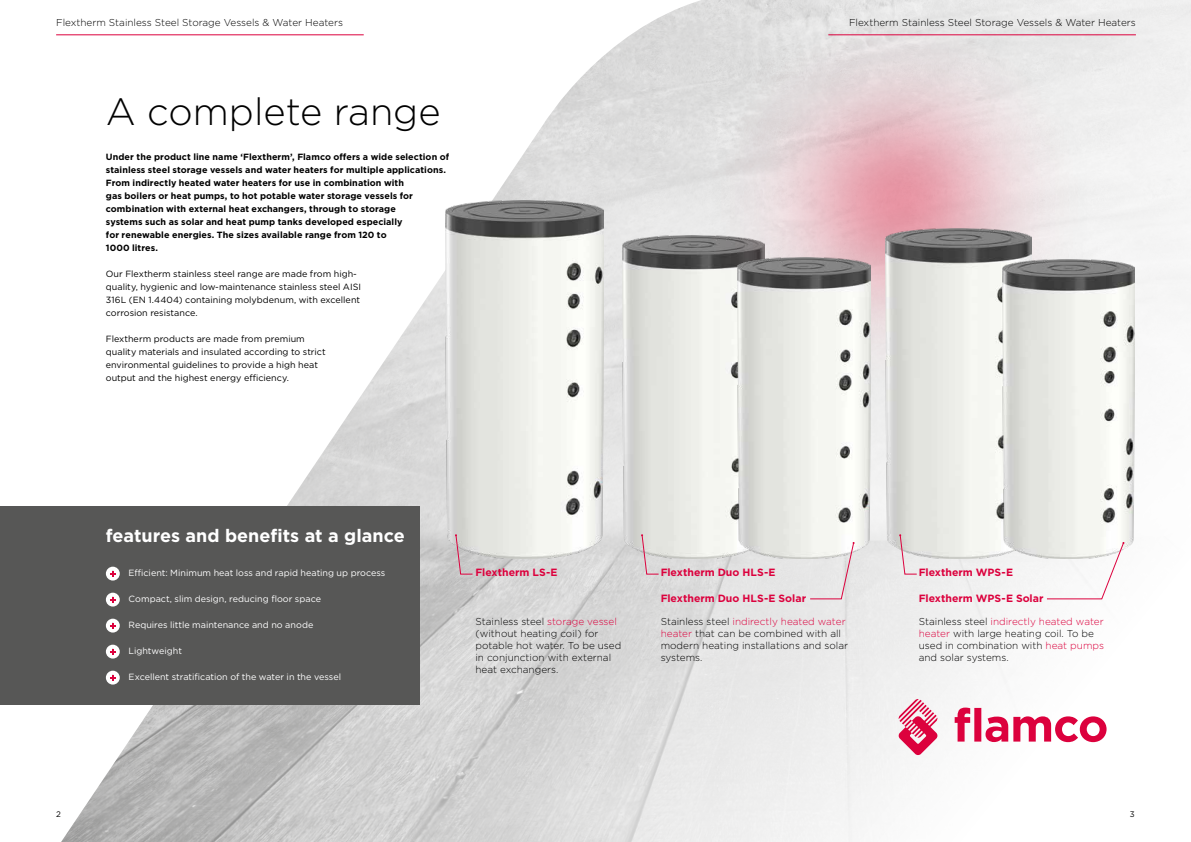
<style>
.page{position:relative;width:1191px;height:842px;background:#fff}
.page>*{position:absolute;margin:0;border:0;box-sizing:border-box;transform-origin:0 0}
.t1{font:300 38px "Gotham";color:#000}
.t2{font:700 18px "Gotham";color:#fff}
.t3{font:700 10.5px "Gotham";color:#dc013d}
.t4{font:300 10px/12px "Gotham";color:#000}
.t5{font:700 9px/13px "Gotham";letter-spacing:.005em;color:#000}
.t6{font:9px/13px "Gotham";color:#000}
.t7{font:9px "Gotham";color:#fff}
.t8{font:8px "Gotham";color:#000}
.s1{color:#dc013d}
</style>
<div class="page">
<img style="left:61px;top:0;width:1130px;height:842px">
<img style="left:445px;top:200px;width:158px;height:358px">
<img style="left:622px;top:235px;width:115px;height:323px">
<img style="left:676px;top:0;width:456px;height:449px">
<img style="left:737px;top:257px;width:133px;height:301px">
<img style="left:885px;top:228px;width:146px;height:330px">
<div style="left:0;top:506px;width:420px;height:198px;background:#575756"></div>
<svg style="left:106px;top:567px;width:14px;height:13px"></svg>
<svg style="left:106px;top:593px;width:14px;height:13px"></svg>
<svg style="left:106px;top:619px;width:14px;height:13px"></svg>
<svg style="left:106px;top:645px;width:14px;height:13px"></svg>
<svg style="left:106px;top:671px;width:14px;height:13px"></svg>
<img style="left:1002px;top:260px;width:132px;height:298px">
<svg style="left:641px;top:534px;width:18px;height:41px"></svg>
<svg style="left:455px;top:534px;width:18px;height:41px"></svg>
<svg style="left:899px;top:534px;width:18px;height:41px"></svg>
<svg style="left:809px;top:542px;width:45px;height:57px"></svg>
<svg style="left:1046px;top:542px;width:78px;height:57px"></svg>
<hr style="left:56px;top:35px;width:308px;height:1px;background:#dc013d">
<hr style="left:828px;top:35px;width:308px;height:1px;background:#dc013d">
<svg style="left:954px;top:708px;width:152px;height:34px"></svg>
<svg style="left:898px;top:699px;width:40px;height:56px"></svg>
<p class="t4" style="left:56px;top:16px;width:288px">Flextherm Stainless Steel Storage Vessels &amp; Water Heaters</p>
<p class="t4" style="left:849px;top:16px;width:288px">Flextherm Stainless Steel Storage Vessels &amp; Water Heaters</p>
<h1 class="t1" style="left:106px;top:88px;width:336px">A complete range</h1>
<p class="t5" style="left:106px;top:150px;width:345px">Under the product line name ‘Flextherm’, Flamco offers a wide selection of stainless steel storage vessels and water heaters for multiple applications.<br>From indirectly heated water heaters for use in combination with<br>gas boilers or heat pumps, to hot potable water storage vessels for combination with external heat exchangers, through to storage<br>systems such as solar and heat pump tanks developed especially<br>for renewable energies. The sizes available range from 120 to<br>1000 litres.</p>
<p class="t6" style="left:106px;top:267px;width:257px">Our Flextherm stainless steel range are made from high&shy;quality, hygienic and low-maintenance stainless steel AISI 316L (EN 1.4404) containing molybdenum, with excellent corrosion resistance.</p>
<p class="t6" style="left:106px;top:332px;width:221px">Flextherm products are made from premium quality materials and insulated according to strict environmental guidelines to provide a high heat output and the highest energy efficiency.</p>
<h2 class="t2" style="left:106px;top:523px;width:300px">features and benefits at a glance</h2>
<p class="t7" style="left:129px;top:567px;width:258px">Efficient: Minimum heat loss and rapid heating up process</p>
<p class="t7" style="left:129px;top:593px;width:194px">Compact, slim design, reducing floor space</p>
<p class="t7" style="left:129px;top:619px;width:186px">Requires little maintenance and no anode</p>
<p class="t7" style="left:129px;top:645px;width:55px">Lightweight</p>
<p class="t7" style="left:129px;top:671px;width:214px">Excellent stratification of the water in the vessel</p>
<p class="t3" style="left:475px;top:565px;width:84px">Flextherm LS-E</p>
<p class="t3" style="left:918px;top:565px;width:96px">Flextherm WPS-E</p>
<p class="t3" style="left:918px;top:591px;width:126px">Flextherm WPS-E Solar</p>
<p class="t4" style="left:918px;top:615px;width:187px">Stainless steel <span class="s1">indirectly heated water heater</span> with large heating coil. To be used in combination with <span class="s1">heat pumps </span>and solar systems.</p>
<p class="t3" style="left:660px;top:565px;width:116px">Flextherm Duo HLS-E</p>
<p class="t3" style="left:660px;top:591px;width:147px">Flextherm Duo HLS-E Solar</p>
<p class="t4" style="left:475px;top:615px;width:147px">Stainless steel <span class="s1">storage vessel </span>(without heating coil) for potable hot water. To be used in conjunction with external heat exchangers.</p>
<p class="t4" style="left:660px;top:615px;width:189px">Stainless steel <span class="s1">indirectly heated water heater</span> that can be combined with all modern heating installations and solar systems.</p>
<p class="t8" style="left:56px;top:809px;width:6px">2</p>
<p class="t8" style="left:1130px;top:809px;width:6px">3</p>
</div>
